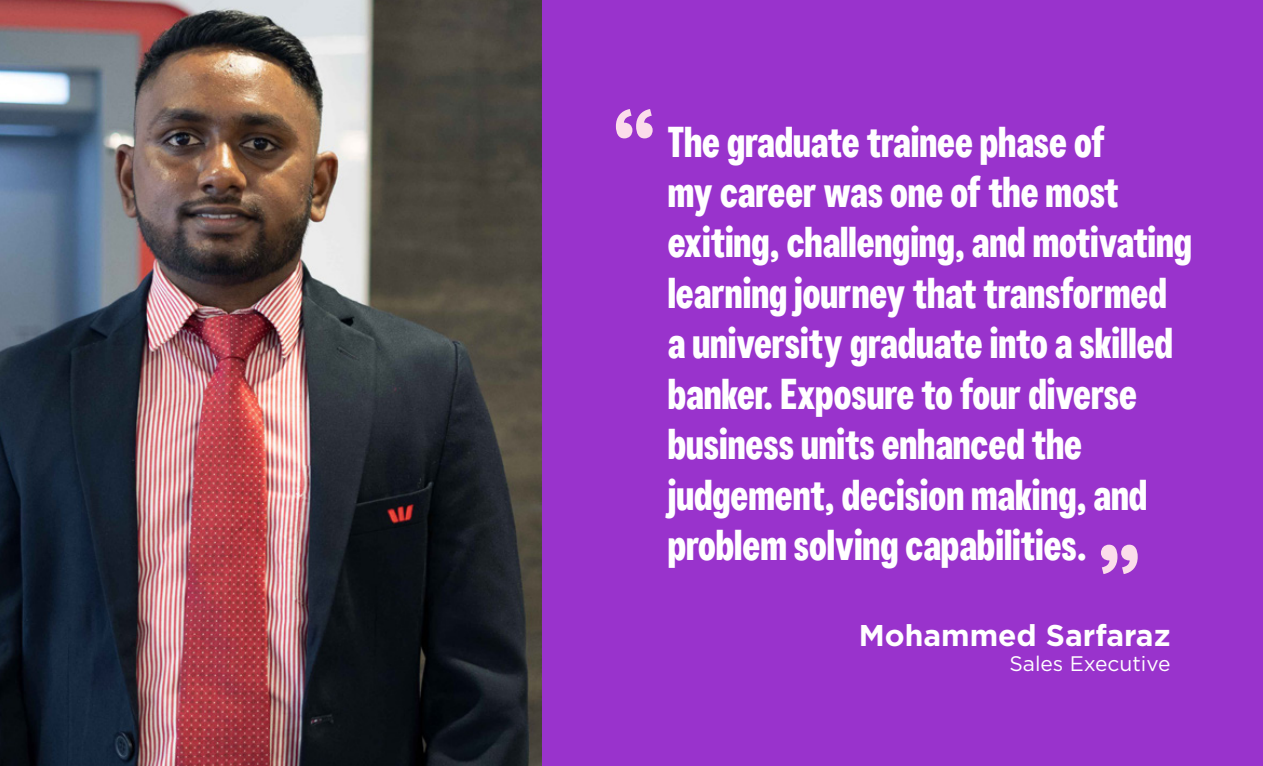
<style>
.page{position:relative;width:1263px;height:766px;background:#fff}
.page>*{position:absolute;margin:0;border:0;box-sizing:border-box;transform-origin:0 0}
.t1{font:700 99px "Westpac";color:#fbddea}
.t2{font:700 42px/50.4px "Westpac";color:#fff}
.t3{font:700 30px "Gotham";color:#fff}
.t4{font:21px "Gotham";color:#fff}
</style>
<div class="page">
<div style="left:541px;top:0;width:722px;height:765px;background:#93c"></div>
<img style="left:0;top:0;width:541px;height:765px">
<h1 class="t1" style="left:614px;top:86px;width:43px">“</h1>
<p class="t2" style="left:668px;top:116px;width:526px">The graduate trainee phase of<br>my career was one of the most exiting, challenging, and motivating learning journey that transformed a university graduate into a skilled banker. Exposure to four diverse business units enhanced the judgement, decision making, and problem solving capabilities.</p>
<h1 class="t1" style="left:1140px;top:597px;width:43px;rotate:-180deg">“</h1>
<p class="t3" style="left:859px;top:615px;width:313px">Mohammed Sarfaraz</p>
<p class="t4" style="left:1009px;top:650px;width:163px">Sales Executive</p>
</div>
